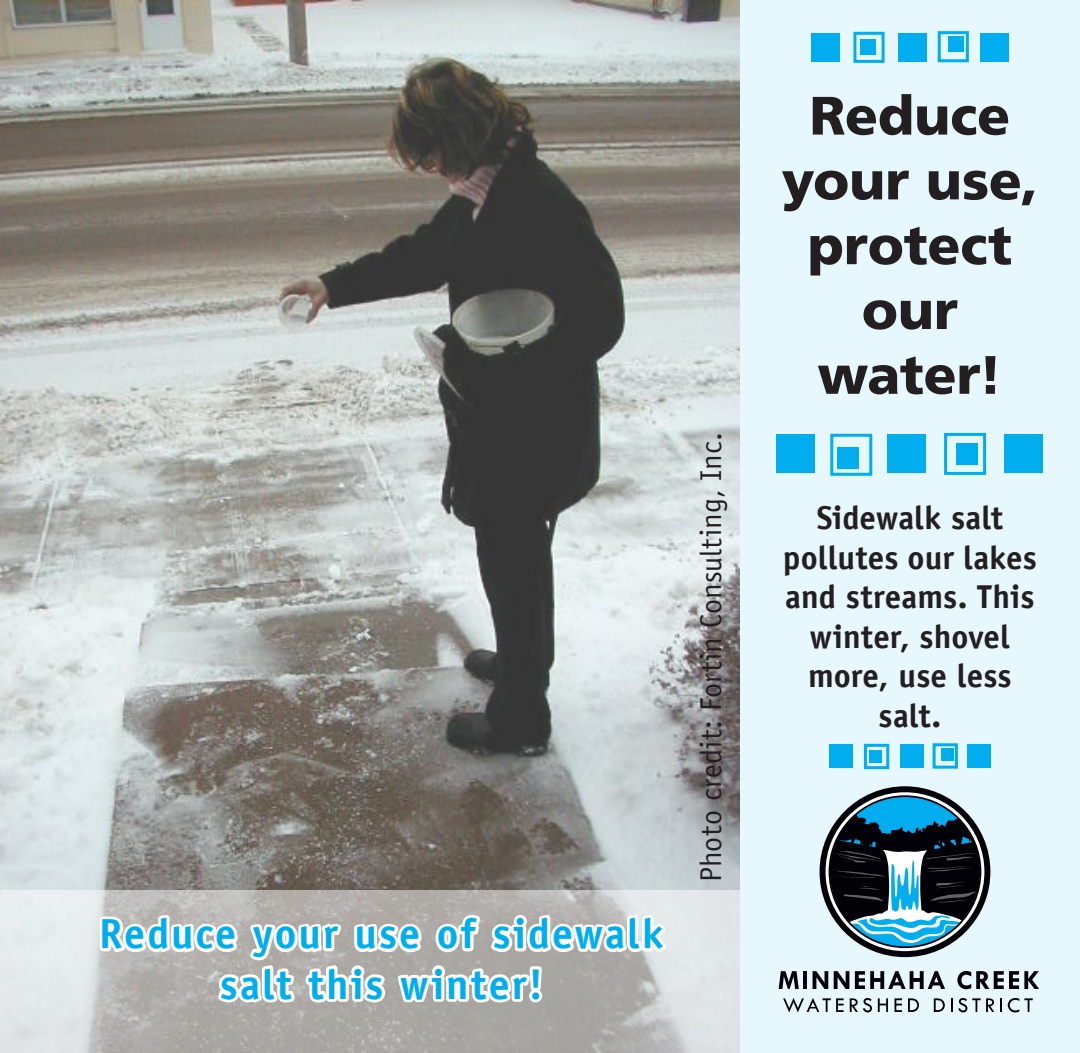
<style>
.page{position:relative;width:1080px;height:1053px;background:#fff}
.page>*{position:absolute;margin:0;border:0;box-sizing:border-box;transform-origin:0 0}
.t1{font:900 54px/64.8px "Frutiger";color:#231f20;text-align:center}
.t2{font:700 42px/50.4px "Officina Sans LT";letter-spacing:.05em;color:#00aeef;text-align:center}
.t3{font:700 33px/39.6px "Officina Sans LT";letter-spacing:.005em;color:#231f20;text-align:center}
.t4{font:30px "Officina Sans LT";color:#231f20}
</style>
<div class="page">
<img style="left:0;top:0;width:740px;height:1053px">
<div style="left:740px;top:0;width:340px;height:1053px;background:#e6f7fd"></div>
<svg style="left:779px;top:971px;width:20px;height:18px"></svg>
<hr style="left:803px;top:971px;width:4px;height:18px;background:#030108">
<svg style="left:813px;top:971px;width:15px;height:18px"></svg>
<svg style="left:834px;top:971px;width:15px;height:18px"></svg>
<svg style="left:855px;top:971px;width:90px;height:18px"></svg>
<svg style="left:957px;top:971px;width:82px;height:18px"></svg>
<svg style="left:783px;top:998px;width:61px;height:14px"></svg>
<svg style="left:850px;top:998px;width:22px;height:14px"></svg>
<svg style="left:878px;top:998px;width:10px;height:14px"></svg>
<svg style="left:895px;top:998px;width:7px;height:14px"></svg>
<svg style="left:908px;top:998px;width:11px;height:14px"></svg>
<svg style="left:934px;top:998px;width:11px;height:14px"></svg>
<svg style="left:951px;top:998px;width:1px;height:14px"></svg>
<svg style="left:958px;top:998px;width:36px;height:14px"></svg>
<svg style="left:1000px;top:998px;width:2px;height:14px"></svg>
<svg style="left:1008px;top:998px;width:25px;height:14px"></svg>
<div style="left:820px;top:786px;width:170px;height:171px;background:#030108;border-radius:50%"></div>
<svg style="left:826px;top:792px;width:158px;height:159px"></svg>
<svg style="left:97px;top:757px;width:573px;height:296px;background:#a8a7a3"></svg>
<div style="left:776px;top:434px;width:39px;height:39px;background:#00aeef"></div>
<div style="left:830px;top:434px;width:42px;height:42px;border:3px solid #00aeef"></div>
<div style="left:887px;top:434px;width:39px;height:39px;background:#00aeef"></div>
<div style="left:944px;top:433px;width:42px;height:42px;border:3px solid #00aeef"></div>
<div style="left:1004px;top:434px;width:39px;height:39px;background:#00aeef"></div>
<div style="left:838px;top:447px;width:21px;height:21px;background:#00aeef"></div>
<div style="left:956px;top:444px;width:21px;height:21px;background:#00aeef"></div>
<div style="left:980px;top:33px;width:29px;height:29px;background:#00aeef"></div>
<div style="left:938px;top:31px;width:31px;height:31px;border:3px solid #00aeef"></div>
<div style="left:898px;top:33px;width:29px;height:29px;background:#00aeef"></div>
<div style="left:853px;top:32px;width:32px;height:31px;border:3px solid #00aeef"></div>
<div style="left:811px;top:33px;width:29px;height:29px;background:#00aeef"></div>
<div style="left:948px;top:37px;width:15px;height:15px;background:#00aeef"></div>
<div style="left:860px;top:39px;width:16px;height:16px;background:#00aeef"></div>
<div style="left:967px;top:745px;width:23px;height:23px;background:#00aeef"></div>
<div style="left:933px;top:743px;width:25px;height:26px;border:3px solid #00aeef"></div>
<div style="left:900px;top:745px;width:23px;height:23px;background:#00aeef"></div>
<div style="left:864px;top:744px;width:25px;height:25px;border:3px solid #00aeef"></div>
<div style="left:829px;top:745px;width:24px;height:23px;background:#00aeef"></div>
<div style="left:941px;top:748px;width:12px;height:13px;background:#00aeef"></div>
<div style="left:869px;top:750px;width:13px;height:13px;background:#00aeef"></div>
<p class="t2" style="left:99px;top:908px;width:566px">Reduce your use of sidewalk salt this winter!</p>
<p class="t4" style="left:693px;top:882px;width:452px;rotate:-90deg">Photo credit: Fortin Consulting, Inc.</p>
<p class="t1" style="left:782px;top:82px;width:258px">Reduce your use, protect our water!</p>
<p class="t3" style="left:783px;top:498px;width:256px">Sidewalk salt pollutes our lakes and streams. This winter, shovel more, use less salt.</p>
</div>
